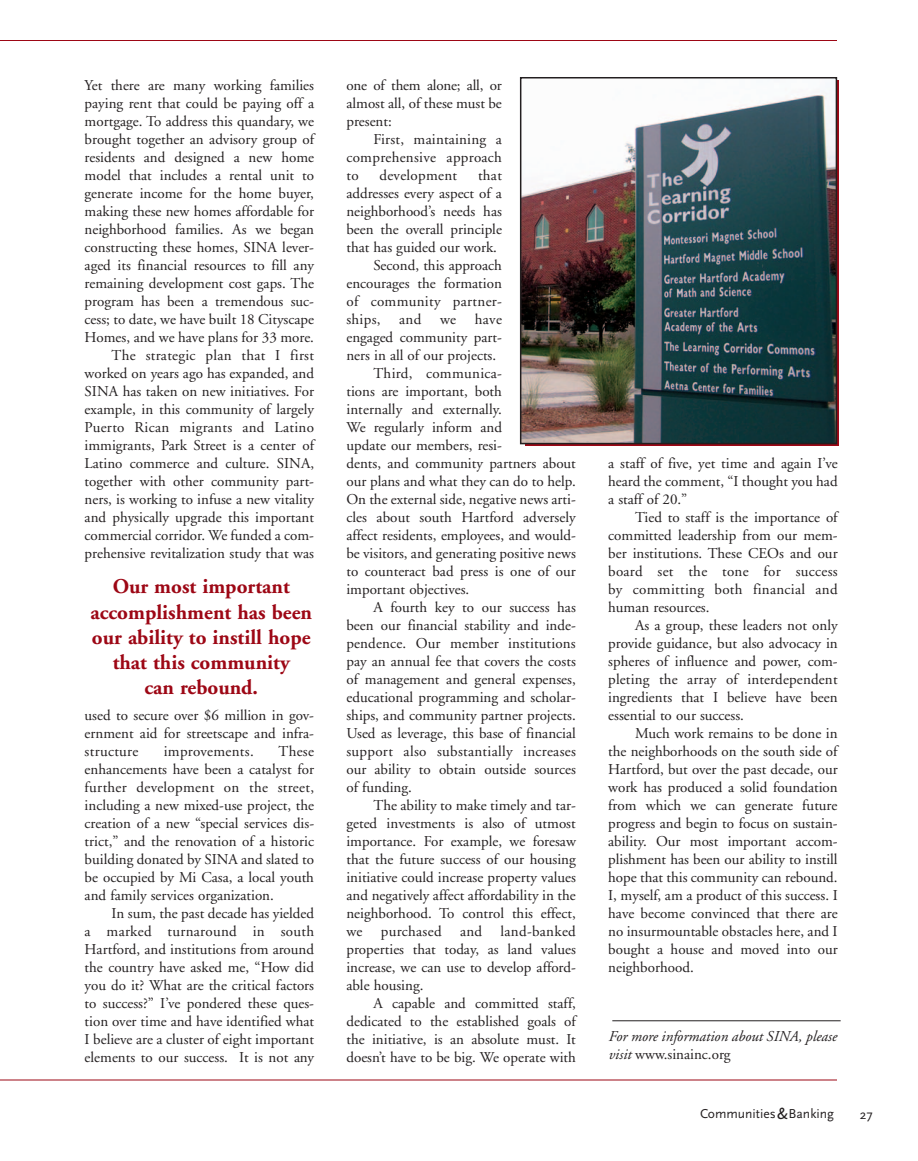
<style>
.page{position:relative;width:918px;height:1161px;background:#fff}
.page>*{position:absolute;margin:0;border:0;box-sizing:border-box;transform-origin:0 0}
.t1{font:700 21px/25.2px "Adobe Garamond";color:#9d0715;text-align:center}
.t2{font:15px/18px "Adobe Garamond";color:#231f20;text-align:justify}
.t3{font:15px "Adobe Garamond";letter-spacing:.02em;color:#231f20}
.t4{font:italic 15px/18px "Adobe Garamond";color:#231f20}
.t5{font:13.5px "Scala Sans";color:#231f20}
.s1{font-style:normal}
.s2{font-family:"Gill Sans";font-style:italic;font-size:16.5px}
</style>
<div class="page">
<hr style="left:612px;top:1021px;width:229px;height:1px;background:#231f20">
<hr style="left:0;top:1080px;width:837px;height:1px;background:#9d0715">
<hr style="left:0;top:40px;width:837px;height:1px;background:#9d0715">
<img style="left:523px;top:80px;width:311px;height:361px">
<div style="left:520px;top:77px;width:317px;height:367px;border:2px solid #231f20"></div>
<p class="t2" style="left:85px;top:78px;width:231px;text-align:right">Yet there are many working families paying rent that could be paying off a mortgage. To address this quandary, we brought together an advisory group of residents and designed a new home model that includes a rental unit to generate income for the home buyer, making these new homes affordable for neighborhood families. As we began constructing these homes, SINA lever&shy;aged its financial resources to fill any remaining development cost gaps. The program has been a tremendous suc&shy;cess; to date, we have built 18 Cityscape Homes, and we have plans for 33 more.<br>The strategic plan that I first worked on years ago has expanded, and SINA has taken on new initiatives. For example, in this community of largely Puerto Rican migrants and Latino immigrants, Park Street is a center of Latino commerce and culture. SINA, together with other community part&shy;ners, is working to infuse a new vitality and physically upgrade this important commercial corridor. We funded a com&shy;prehensive revitalization study that was</p>
<h1 class="t1" style="left:91px;top:576px;width:223px">Our most important accomplishment has been our ability to instill hope that this community<br>can rebound.</h1>
<p class="t2" style="left:85px;top:708px;width:231px">used to secure over $6 million in gov&shy;ernment aid for streetscape and infra&shy;structure</p>
<p class="t2" style="left:85px;top:744px;width:231px;text-indent:194px">These enhancements have been a catalyst for further development on the street, including a new mixed-use project, the creation of a new “special services dis&shy;trict,” and the renovation of a historic building donated by SINA and slated to be occupied by Mi Casa, a local youth and family services organization.</p>
<p class="t2" style="left:85px;top:906px;width:231px;text-indent:27px">In sum, the past decade has yielded a marked turnaround in south Hartford, and institutions from around the country have asked me, “How did you do it? What are the critical factors to success?” I’ve pondered these ques&shy;tion over time and have identified what I believe are a cluster of eight important elements to our success. It is not any</p>
<p class="t3" style="left:164px;top:745px;width:91px">improvements.</p>
<p class="t2" style="left:346px;top:78px;width:157px">one of them alone; all, or almost all, of these must be present:</p>
<p class="t2" style="left:346px;top:132px;width:157px;text-indent:27px">First, maintaining a comprehensive approach to</p>
<p class="t3" style="left:379px;top:169px;width:79px">development</p>
<p class="t2" style="left:478px;top:168px;width:25px">that</p>
<p class="t2" style="left:346px;top:186px;width:157px">addresses every aspect of a</p>
<p class="t2" style="left:346px;top:204px;width:157px">neighborhood’s needs has</p>
<p class="t2" style="left:346px;top:222px;width:157px">been the overall principle</p>
<p class="t2" style="left:346px;top:240px;width:152px">that has guided our work.</p>
<p class="t2" style="left:373px;top:258px;width:130px">Second, this approach</p>
<p class="t2" style="left:346px;top:276px;width:157px">encourages the formation</p>
<p class="t3" style="left:346px;top:295px;width:157px">of community partner-</p>
<p class="t3" style="left:346px;top:313px;width:157px">ships, and we have</p>
<p class="t2" style="left:346px;top:330px;width:157px">engaged community part-</p>
<p class="t2" style="left:346px;top:348px;width:151px">ners in all of our projects.</p>
<p class="t3" style="left:373px;top:367px;width:130px">Third, communica-</p>
<p class="t2" style="left:346px;top:384px;width:157px">tions are important, both</p>
<p class="t2" style="left:346px;top:402px;width:157px">internally and externally.</p>
<p class="t2" style="left:346px;top:420px;width:157px">We regularly inform and</p>
<p class="t2" style="left:346px;top:438px;width:157px">update our members, resi-</p>
<p class="t2" style="left:346px;top:456px;width:231px">dents, and community partners about</p>
<p class="t2" style="left:346px;top:474px;width:231px">our plans and what they can do to help.</p>
<p class="t2" style="left:346px;top:492px;width:231px">On the external side, negative news arti-</p>
<p class="t2" style="left:346px;top:510px;width:231px">cles about south Hartford adversely</p>
<p class="t2" style="left:346px;top:528px;width:231px">affect residents, employees, and would-</p>
<p class="t2" style="left:346px;top:546px;width:231px">be visitors, and generating positive news</p>
<p class="t2" style="left:346px;top:564px;width:231px">to counteract bad press is one of our</p>
<p class="t2" style="left:346px;top:582px;width:124px">important objectives.</p>
<p class="t2" style="left:373px;top:600px;width:204px">A fourth key to our success has</p>
<p class="t2" style="left:346px;top:618px;width:231px">been our financial stability and inde-</p>
<p class="t2" style="left:346px;top:636px;width:231px">pendence. Our member institutions</p>
<p class="t2" style="left:346px;top:654px;width:231px">pay an annual fee that covers the costs</p>
<p class="t2" style="left:346px;top:672px;width:231px">of management and general expenses,</p>
<p class="t2" style="left:346px;top:690px;width:231px">educational programming and scholar-</p>
<p class="t2" style="left:346px;top:708px;width:231px">ships, and community partner projects.</p>
<p class="t2" style="left:346px;top:726px;width:231px">Used as leverage, this base of financial</p>
<p class="t3" style="left:346px;top:745px;width:231px">support also substantially increases</p>
<p class="t2" style="left:346px;top:762px;width:231px">our ability to obtain outside sources</p>
<p class="t2" style="left:346px;top:780px;width:67px">of funding.</p>
<p class="t2" style="left:373px;top:798px;width:204px">The ability to make timely and tar-</p>
<p class="t2" style="left:346px;top:816px;width:231px">geted investments is also of utmost</p>
<p class="t2" style="left:346px;top:834px;width:231px">importance. For example, we foresaw</p>
<p class="t2" style="left:346px;top:852px;width:231px">that the future success of our housing</p>
<p class="t2" style="left:346px;top:870px;width:231px">initiative could increase property values</p>
<p class="t2" style="left:346px;top:888px;width:231px">and negatively affect affordability in the</p>
<p class="t2" style="left:346px;top:906px;width:231px">neighborhood. To control this effect,</p>
<p class="t3" style="left:346px;top:925px;width:231px">we purchased and land-banked</p>
<p class="t2" style="left:346px;top:942px;width:231px">properties that today, as land values</p>
<p class="t2" style="left:346px;top:960px;width:231px">increase, we can use to develop afford-</p>
<p class="t2" style="left:346px;top:978px;width:79px">able housing.</p>
<p class="t2" style="left:373px;top:996px;width:204px">A capable and committed staff,</p>
<p class="t2" style="left:346px;top:1014px;width:231px">dedicated to the established goals of</p>
<p class="t2" style="left:346px;top:1032px;width:231px">the initiative, is an absolute must. It</p>
<p class="t2" style="left:346px;top:1050px;width:231px">doesn’t have to be big. We operate with</p>
<p class="t2" style="left:608px;top:456px;width:231px">a staff of five, yet time and again I’ve heard the comment, “I thought you had a staff of 20.”</p>
<p class="t2" style="left:608px;top:510px;width:231px;text-indent:27px">Tied to staff is the importance of committed leadership from our mem&shy;ber institutions. These CEOs and our board set the tone for success by committing both financial and human resources.</p>
<p class="t2" style="left:608px;top:618px;width:231px;text-indent:27px">As a group, these leaders not only provide guidance, but also advocacy in spheres of influence and power, com&shy;pleting the array of interdependent ingredients that I believe have been essential to our success.</p>
<p class="t2" style="left:608px;top:726px;width:231px;text-indent:27px">Much work remains to be done in the neighborhoods on the south side of Hartford, but over the past decade, our work has produced a solid foundation from which we can generate future progress and begin to focus on sustain&shy;ability. Our most important accom&shy;plishment has been our ability to instill hope that this community can rebound.<br>I, myself, am a product of this success. I have become convinced that there are no insurmountable obstacles here, and I bought a house and moved into our neighborhood.</p>
<p class="t4" style="left:608px;top:1029px;width:230px">For more information about SINA, please visit <span class="s1">www.sinainc.org</span></p>
<p class="t5" style="left:700px;top:1106px;width:135px">Communities<span class="s2">&amp;</span>Banking</p>
<p class="t5" style="left:860px;top:1106px;width:14px">27</p>
</div>
